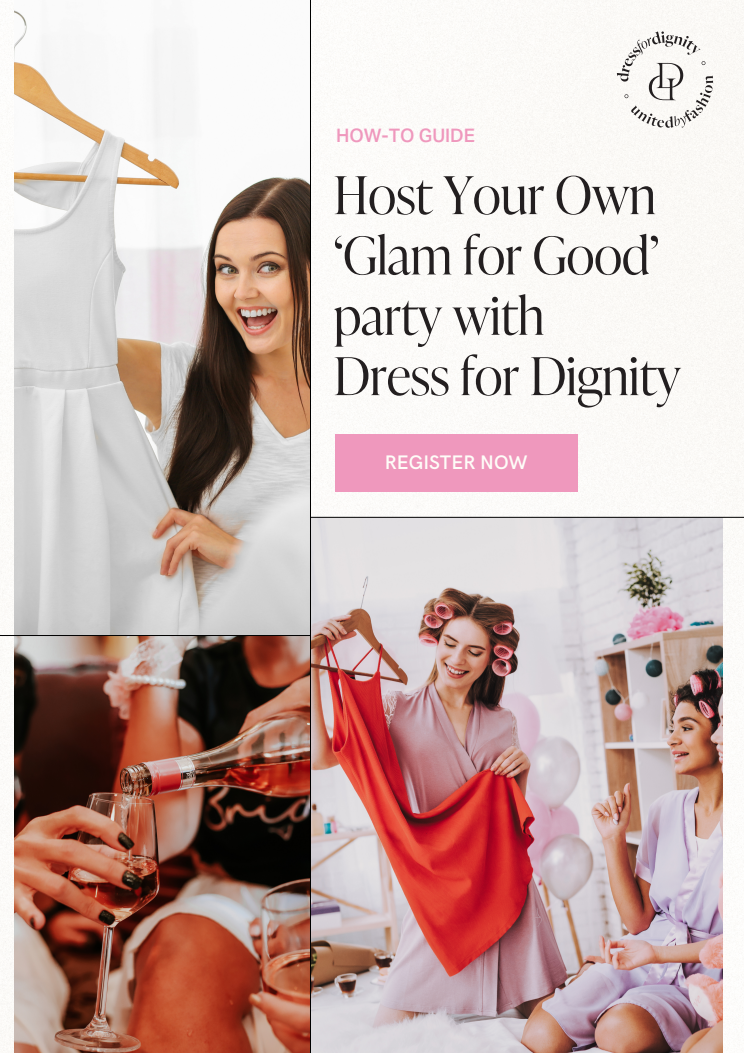
<style>
.page{position:relative;width:744px;height:1053px;background:#fff}
.page>*{position:absolute;margin:0;border:0;box-sizing:border-box;transform-origin:0 0}
.t1{font:300 52px/60.3px "Ivy Presto Display";color:#231f20;text-align:justify}
.t2{font:600 19.64px "HK Grotesk";color:#fefdf8}
.t3{font:500 18.68px "Aktiv Grotesk";color:#ef98bd}
</style>
<div class="page">
<img style="left:14px;top:0;width:296px;height:634px">
<img style="left:14px;top:636px;width:296px;height:416px">
<hr style="left:0;top:635px;width:311px;height:1px;background:#000">
<img style="left:311px;top:518px;width:412px;height:534px">
<hr style="left:310px;top:517px;width:434px;height:1px;background:#000">
<hr style="left:310px;top:0;width:1px;height:1052px;background:#000">
<div style="left:335px;top:434px;width:242px;height:57px;background:#ef98bd"></div>
<svg style="left:617px;top:31px;width:96px;height:97px"></svg>
<p class="t3" style="left:336px;top:128px;width:140px">HOW-TO GUIDE</p>
<p class="t1" style="left:334px;top:170px;width:327px">Host Your Own ‘Glam for Good’ party with</p>
<p class="t1" style="left:334px;top:351px;width:348px">Dress for Dignity</p>
<p class="t2" style="left:385px;top:451px;width:144px">REGISTER NOW</p>
</div>
